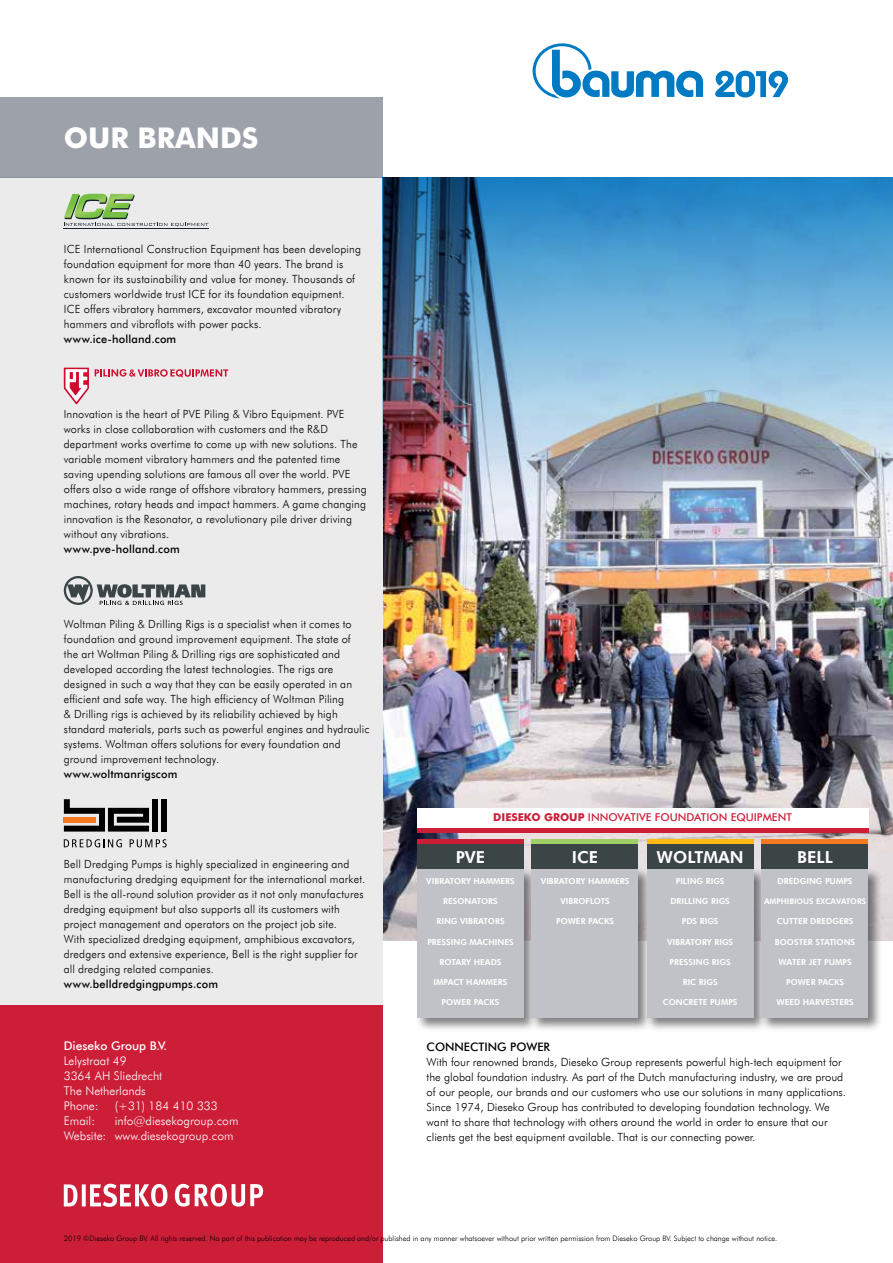
<style>
.page{position:relative;width:893px;height:1263px;background:#fff}
.page>*{position:absolute;margin:0;border:0;box-sizing:border-box;transform-origin:0 0}
.t1{font:800 28.5px "Futura BT";color:#fff}
.t2{font:700 16.5px "Futura BT";color:#fff}
.t3{font:300 12px/15px "Futura BT";color:#fff}
.t4{font:500 12px "Futura BT";color:#fff}
.t5{font:500 11.7px "Futura BT";color:#000}
.t6{font:300 11.25px/15px "Futura BT";letter-spacing:.015em;color:#000}
.t7{font:500 11.25px "Futura BT";letter-spacing:.015em;color:#000}
.t8{font:500 10.8px "Futura BT";color:#cd1e38}
.t9{font:800 10.8px "Futura BT";color:#cd1e38}
.t10{font:700 8.25px "Futura BT";color:#fff}
.t11{font:700 7.8px "Futura BT";color:#fff}
.t12{font:300 7.5px "Futura BT";color:#000}
</style>
<div class="page">
<img style="left:383px;top:523px;width:510px;height:418px">
<div style="left:0;top:178px;width:383px;height:827px;background:#ebebec"></div>
<div style="left:0;top:1005px;width:383px;height:258px;background:#cd1e38"></div>
<div style="left:417px;top:808px;width:451px;height:20px;background:#fff"></div>
<div style="left:417px;top:839px;width:107px;height:5px;background:#cd1e38"></div>
<div style="left:531px;top:839px;width:107px;height:5px;background:#a0cf67"></div>
<div style="left:647px;top:839px;width:106px;height:5px;background:#fdb913"></div>
<div style="left:761px;top:839px;width:107px;height:5px;background:#f47920"></div>
<div style="left:531px;top:844px;width:107px;height:25px;background:#3c4545"></div>
<div style="left:417px;top:844px;width:107px;height:25px;background:#3c4545"></div>
<div style="left:647px;top:844px;width:106px;height:25px;background:#3c4545"></div>
<div style="left:761px;top:844px;width:107px;height:25px;background:#3c4545"></div>
<div style="left:415px;top:867px;width:123px;height:165px;background:#000;opacity:.5"></div>
<div style="left:417px;top:869px;width:107px;height:149px;background:#c0c2c7"></div>
<div style="left:529px;top:867px;width:123px;height:165px;background:#000;opacity:.5"></div>
<div style="left:531px;top:869px;width:107px;height:149px;background:#c0c2c7"></div>
<div style="left:644px;top:867px;width:124px;height:165px;background:#000;opacity:.5"></div>
<div style="left:647px;top:869px;width:106px;height:149px;background:#c0c2c7"></div>
<div style="left:759px;top:867px;width:123px;height:165px;background:#000;opacity:.5"></div>
<div style="left:761px;top:869px;width:107px;height:149px;background:#c0c2c7"></div>
<div style="left:417px;top:828px;width:451px;height:5px;background:#cd1e38"></div>
<div style="left:0;top:97px;width:383px;height:81px;background:#9da2aa"></div>
<svg style="left:64px;top:1184px;width:14px;height:22px"></svg>
<svg style="left:82px;top:1184px;width:4px;height:22px"></svg>
<svg style="left:90px;top:1184px;width:78px;height:23px"></svg>
<svg style="left:175px;top:1184px;width:88px;height:22px"></svg>
<svg style="left:64px;top:194px;width:144px;height:33px"></svg>
<hr style="left:64px;top:228px;width:145px;height:1px;background:#172229">
<svg style="left:64px;top:368px;width:25px;height:36px"></svg>
<svg style="left:95px;top:369px;width:133px;height:8px"></svg>
<svg style="left:64px;top:576px;width:141px;height:29px"></svg>
<div style="left:161px;top:799px;width:6px;height:32px;background:#000"></div>
<div style="left:152px;top:799px;width:6px;height:32px;background:#000"></div>
<svg style="left:64px;top:799px;width:85px;height:32px"></svg>
<div style="left:64px;top:817px;width:32px;height:6px;background:#f47920"></div>
<svg style="left:130px;top:839px;width:37px;height:8px"></svg>
<svg style="left:64px;top:839px;width:58px;height:8px"></svg>
<svg style="left:533px;top:43px;width:170px;height:55px"></svg>
<svg style="left:715px;top:71px;width:73px;height:26px"></svg>
<img style="left:383px;top:178px;width:510px;height:345px">
<h1 class="t1" style="left:64px;top:120px;width:196px">OUR BRANDS</h1>
<p class="t6" style="left:64px;top:242px;width:299px">ICE International Construction Equipment has been developing foundation equipment for more than 40 years. The brand is known for its sustainability and value for money. Thousands of customers worldwide trust ICE for its foundation equipment.<br>ICE offers vibratory hammers, excavator mounted vibratory hammers and vibroflots with power packs.</p>
<p class="t7" style="left:64px;top:332px;width:114px">www.ice-holland.com</p>
<p class="t6" style="left:64px;top:407px;width:304px">Innovation is the heart of PVE Piling &amp; Vibro Equipment. PVE works in close collaboration with customers and the R&amp;D department works overtime to come up with new solutions. The variable moment vibratory hammers and the patented time saving upending solutions are famous all over the world. PVE offers also a wide range of offshore vibratory hammers, pressing machines, rotary heads and impact hammers. A game changing innovation is the Resonator, a revolutionary pile driver driving without any vibrations.</p>
<p class="t7" style="left:64px;top:542px;width:118px">www.pve-holland.com</p>
<p class="t6" style="left:64px;top:617px;width:307px">Woltman Piling &amp; Drilling Rigs is a specialist when it comes to foundation and ground improvement equipment. The state of<br>the art Woltman Piling &amp; Drilling rigs are sophisticated and developed according the latest technologies. The rigs are designed in such a way that they can be easily operated in an efficient and safe way. The high efficiency of Woltman Piling<br>&amp; Drilling rigs is achieved by its reliability achieved by high standard materials, parts such as powerful engines and hydraulic systems. Woltman offers solutions for every foundation and ground improvement technology.</p>
<p class="t7" style="left:64px;top:767px;width:115px">www.woltmanrigscom</p>
<p class="t6" style="left:64px;top:856px;width:303px">Bell Dredging Pumps is highly specialized in engineering and manufacturing dredging equipment for the international market.<br>Bell is the all-round solution provider as it not only manufactures dredging equipment but also supports all its customers with project management and operators on the project job site.<br>With specialized dredging equipment, amphibious excavators, dredgers and extensive experience, Bell is the right supplier for all dredging related companies.</p>
<p class="t7" style="left:64px;top:977px;width:156px">www.belldredgingpumps.com</p>
<p class="t4" style="left:64px;top:1038px;width:105px">Dieseko Group B.V.</p>
<p class="t3" style="left:64px;top:1053px;width:100px">Lelystraat 49<br>3364 AH Sliedrecht<br>The Netherlands<br>Phone:</p>
<p class="t3" style="left:115px;top:1098px;width:104px">(+31) 184 410 333</p>
<p class="t3" style="left:64px;top:1113px;width:176px;text-indent:51px">info@diesekogroup.com<br>Website: www.diesekogroup.com</p>
<p class="t3" style="left:64px;top:1113px;width:33px">Email:</p>
<p class="t9" style="left:493px;top:811px;width:69px">DIESEKO GROUP</p>
<p class="t8" style="left:588px;top:811px;width:54px">i nnovative</p>
<p class="t8" style="left:655px;top:811px;width:84px">fou ndation equip</p>
<p class="t8" style="left:763px;top:811px;width:31px">ment</p>
<h2 class="t2" style="left:456px;top:847px;width:31px">PVE</h2>
<p class="t10" style="left:426px;top:875px;width:6px">VIBRATORY</p>
<p class="t10" style="left:474px;top:875px;width:7px">HAMMERS</p>
<p class="t10" style="left:443px;top:896px;width:7px">RESONATORS</p>
<p class="t10" style="left:436px;top:916px;width:12px">RING</p>
<p class="t10" style="left:460px;top:916px;width:6px">VIBRATORS</p>
<p class="t10" style="left:427px;top:936px;width:6px">PRESSING</p>
<p class="t10" style="left:470px;top:936px;width:25px">MACHINES</p>
<p class="t10" style="left:439px;top:956px;width:7px">ROTARY</p>
<p class="t10" style="left:474px;top:956px;width:7px">HEADS</p>
<p class="t10" style="left:433px;top:977px;width:6px">IMPA</p>
<p class="t10" style="left:453px;top:977px;width:20px">CT HAMMERS</p>
<p class="t10" style="left:442px;top:997px;width:12px">POWER</p>
<p class="t10" style="left:474px;top:997px;width:22px">PACKS</p>
<h2 class="t2" style="left:572px;top:847px;width:28px">ICE</h2>
<p class="t10" style="left:541px;top:875px;width:6px">VIBRATORY</p>
<p class="t10" style="left:588px;top:875px;width:7px">HAMMERS</p>
<p class="t10" style="left:560px;top:896px;width:6px">VIBROFLOTS</p>
<p class="t10" style="left:556px;top:916px;width:7px">POWER</p>
<p class="t10" style="left:588px;top:916px;width:22px">PACKS</p>
<h2 class="t2" style="left:657px;top:847px;width:29px">WOLTMAN</h2>
<p class="t10" style="left:676px;top:875px;width:6px">PILING</p>
<p class="t10" style="left:706px;top:875px;width:6px">RIGS</p>
<p class="t10" style="left:670px;top:896px;width:6px">DRILLING</p>
<p class="t10" style="left:711px;top:896px;width:6px">RIGS</p>
<p class="t10" style="left:682px;top:916px;width:24px">PDS RIGS</p>
<p class="t10" style="left:667px;top:936px;width:12px">VIBRATORY</p>
<p class="t10" style="left:714px;top:936px;width:6px">RIGS</p>
<p class="t10" style="left:670px;top:956px;width:11px">PRESSING</p>
<p class="t10" style="left:712px;top:956px;width:6px">RIGS</p>
<p class="t10" style="left:683px;top:977px;width:22px">RIC RIGS</p>
<p class="t10" style="left:663px;top:997px;width:32px">CONCRETE</p>
<p class="t10" style="left:710px;top:997px;width:7px">PUMPS</p>
<h2 class="t2" style="left:797px;top:847px;width:19px">BELL</h2>
<p class="t10" style="left:778px;top:875px;width:7px">DREDGING</p>
<p class="t10" style="left:825px;top:875px;width:7px">PUMPS</p>
<p class="t11" style="left:764px;top:896px;width:12px">AMPHIBIOUS</p>
<p class="t11" style="left:816px;top:896px;width:21px">EXCAVATORS</p>
<p class="t10" style="left:777px;top:916px;width:12px">CUTTER</p>
<p class="t10" style="left:810px;top:916px;width:13px">DREDGERS</p>
<p class="t10" style="left:775px;top:936px;width:12px">BOOSTER</p>
<p class="t10" style="left:815px;top:936px;width:6px">STATIONS</p>
<p class="t10" style="left:778px;top:956px;width:7px">WATER</p>
<p class="t10" style="left:809px;top:956px;width:22px">JET PUMPS</p>
<p class="t10" style="left:786px;top:977px;width:7px">POWER</p>
<p class="t10" style="left:818px;top:977px;width:22px">PACKS</p>
<p class="t10" style="left:776px;top:997px;width:7px">WEED</p>
<p class="t10" style="left:803px;top:997px;width:6px">HARVESTERS</p>
<p class="t5" style="left:427px;top:1039px;width:10px">CONN</p>
<p class="t5" style="left:464px;top:1039px;width:88px">ECTIN G POWER</p>
<p class="t6" style="left:427px;top:1054px;width:421px">With four renowned brands, Dieseko Group represents powerful high-tech equipment for the global foundation industry. As part of the Dutch manufacturing industry, we are proud of our people, our brands and our customers who use our solutions in many applications.<br>Since 1974, Dieseko Group has contributed to developing foundation technology. We want to share that technology with others around the world in order to ensure that our clients get the best equipment available. That is our connecting power.</p>
<p class="t12" style="left:64px;top:1234px;width:715px">2019 ©Dieseko Group BV. All rights reserved. No part of this publication may be reproduced and/or published in any manner whatsoever without prior written permission from Dieseko Group BV. Subject to change without notice.</p>
</div>
